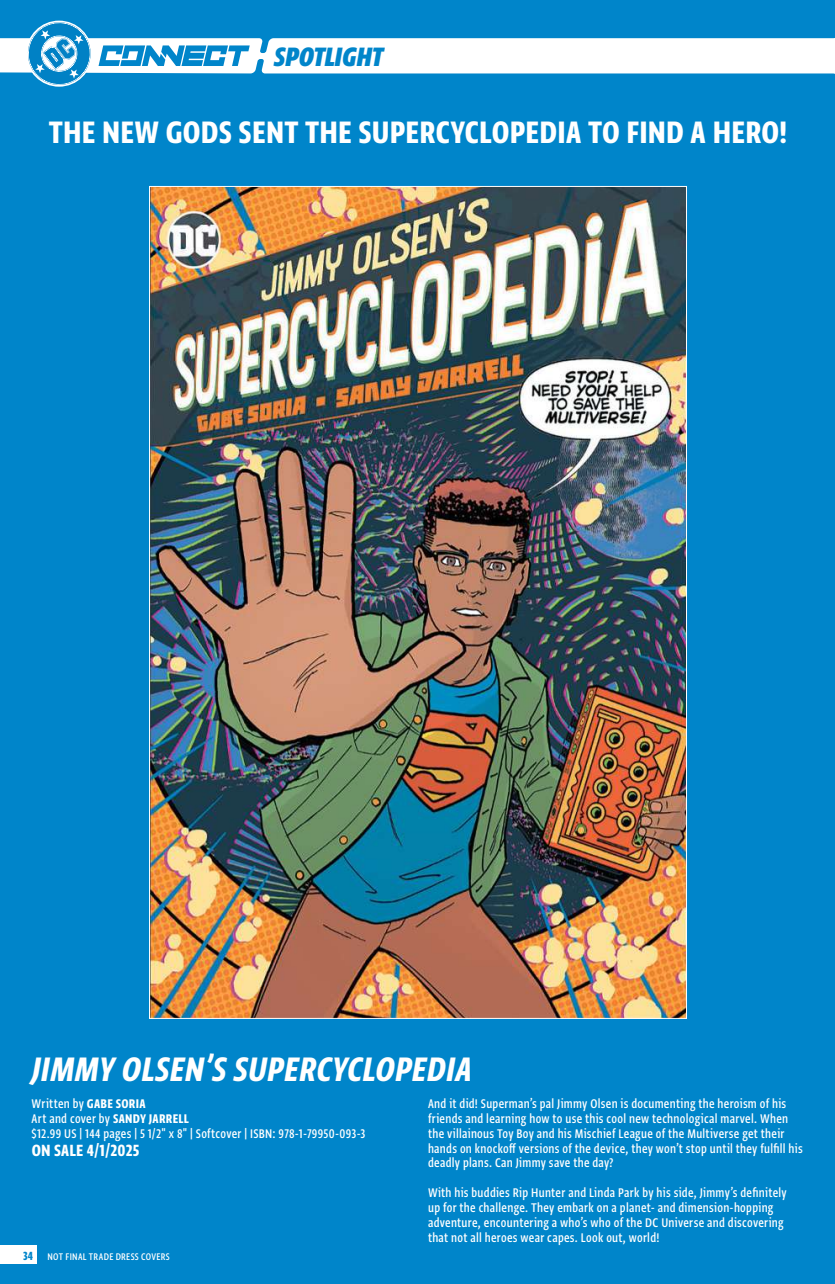
<style>
.page{position:relative;width:835px;height:1284px;background:#0085ca}
.page>*{position:absolute;margin:0;border:0;box-sizing:border-box;transform-origin:0 0}
.t1{font:40.25px "Greta Sans Cnd Std Bld Ita";letter-spacing:.01em;color:#fff}
.t2{font:36.75px "Greta Sans Cnd Std Bld";letter-spacing:.005em;color:#fff}
.t3{font:31.5px "Greta Sans Cnd Std Hea Ita";letter-spacing:-.01em;color:#0085ca}
.t4{font:19.25px "Greta Sans Cnd Std Bld";letter-spacing:.01em;color:#fff}
.t5{font:500 14.88px/14.9px "Greta Sans Cnd Std";letter-spacing:.02em;color:#fff}
.t6{font:14px "Greta Sans Cnd Std Bld";color:#0085ca}
.t7{font:500 11.38px "Greta Sans Cnd Std";letter-spacing:.025em;color:#fff}
.s1{font-family:"Greta Sans Cnd Std Bld";font-weight:400}
</style>
<div class="page">
<svg style="left:0;top:20px;width:835px;height:67px"></svg>
<img style="left:151px;top:188px;width:534px;height:828px">
<div style="left:0;top:1245px;width:37px;height:19px;background:#fff"></div>
<h3 class="t3" style="left:274px;top:37px;width:111px">SPOTLIGHT</h3>
<h2 class="t2" style="left:49px;top:110px;width:740px">THE NEW GODS SENT THE SUPERCYCLOPEDIA TO FIND A HERO!</h2>
<h1 class="t1" style="left:32px;top:1045px;width:442px">JIMMY OLSEN’S SUPERCYCLOPEDIA</h1>
<p class="t5" style="left:32px;top:1095px;width:335px">Written by <span class="s1">GABE SORIA<br></span>Art and cover by <span class="s1">SANDY JARRELL<br></span>$12.99 US | 144 pages | 5 1/2" x 8" | Softcover | ISBN: 978-1-79950-093-3</p>
<p class="t4" style="left:32px;top:1139px;width:109px">ON SALE 4/1/2025</p>
<p class="t5" style="left:428px;top:1095px;width:376px">And it did! Superman’s pal Jimmy Olsen is documenting the heroism of his friends and learning how to use this cool new technological marvel. When the villainous Toy Boy and his Mischief League of the Multiverse get their hands on knockoff versions of the device, they won’t stop until they fulfill his deadly plans. Can Jimmy save the day?</p>
<p class="t5" style="left:428px;top:1185px;width:360px">With his buddies Rip Hunter and Linda Park by his side, Jimmy’s definitely up for the challenge. They embark on a planet- and dimension-hopping adventure, encountering a who’s who of the DC Universe and discovering that not all heroes wear capes. Look out, world!</p>
<p class="t6" style="left:23px;top:1247px;width:12px">34</p>
<p class="t7" style="left:47px;top:1249px;width:124px">NOT FINAL TRADE DRESS COVERS</p>
</div>
